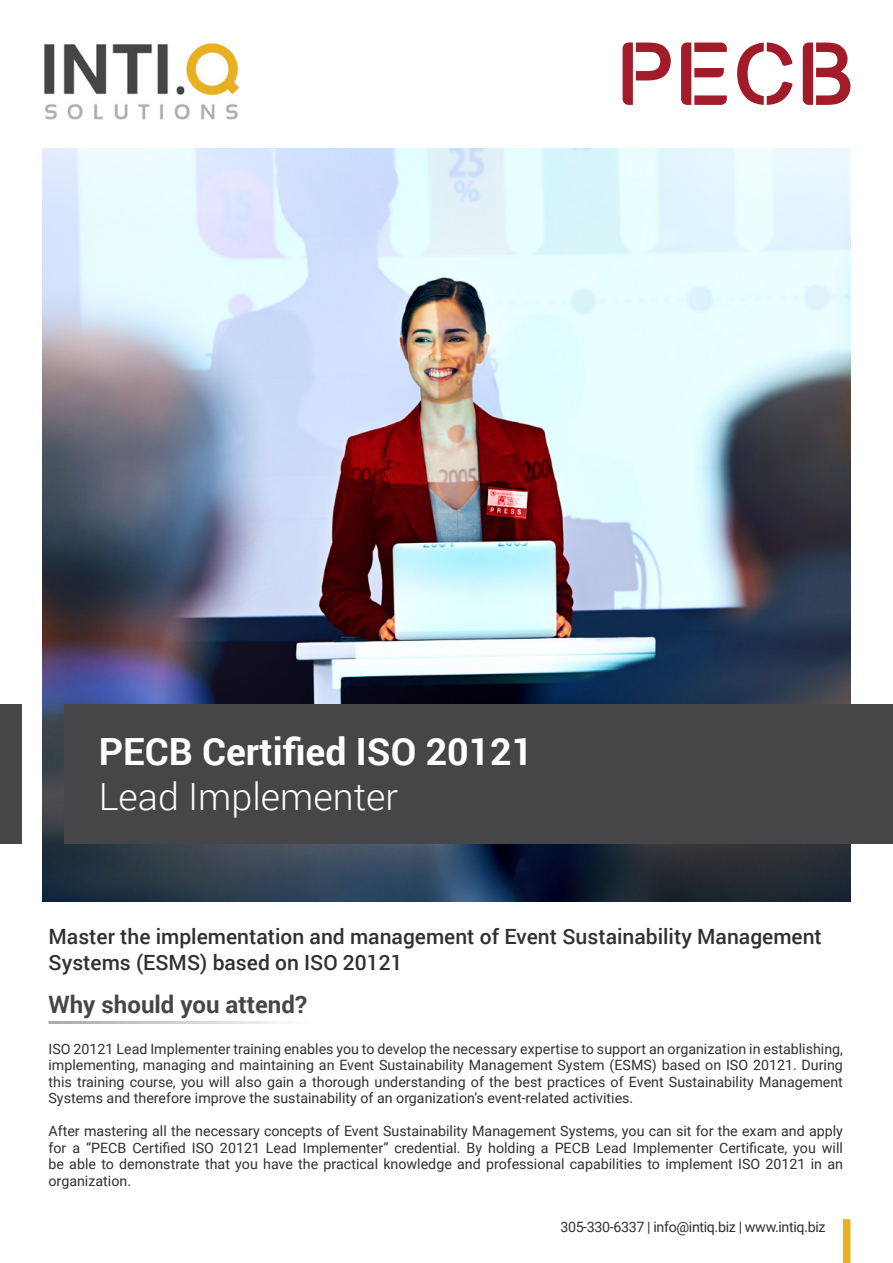
<style>
.page{position:relative;width:893px;height:1263px;background:#fff}
.page>*{position:absolute;margin:0;border:0;box-sizing:border-box;transform-origin:0 0}
.t1{font:700 37.5px "Roboto";color:#fff}
.t2{font:300 37.5px "Roboto";color:#fff}
.t3{font:700 24px "Roboto";color:#464648}
.t4{font:500 21px/25.2px "Roboto";color:#312f30}
.Bullet_Points{font:14.25px/16.5px "Roboto";color:#312f30;text-align:justify}
.Bullet_Points-2{font:14.25px "Roboto";letter-spacing:-.025em;color:#312f30}
</style>
<div class="page">
<img style="left:43px;top:149px;width:807px;height:752px">
<div style="left:65px;top:704px;width:828px;height:140px;background:#464648"></div>
<div style="left:0;top:704px;width:21px;height:140px;background:#464648"></div>
<img style="left:44px;top:43px;width:196px;height:77px">
<svg style="left:623px;top:43px;width:48px;height:62px"></svg>
<svg style="left:681px;top:43px;width:46px;height:62px"></svg>
<svg style="left:737px;top:43px;width:55px;height:62px"></svg>
<svg style="left:803px;top:43px;width:47px;height:62px"></svg>
<div style="left:843px;top:1219px;width:7px;height:44px;background:#e9b11f"></div>
<p class="t1" style="left:99px;top:725px;width:436px">PECB Certified ISO 20121</p>
<p class="t2" style="left:99px;top:770px;width:301px">Lead Implementer</p>
<p class="t4" style="left:49px;top:923px;width:775px">Master the implementation and management of Event Sustainability Management<br>Systems (ESMS) based on ISO 20121</p>
<p class="t3" style="left:49px;top:988px;width:260px">Why should you attend?</p>
<p class="Bullet_Points" style="left:49px;top:1040px;width:796px">ISO 20121 Lead Implementer training enables you to develop the necessary expertise to support an organization in establishing, implementing, managing and maintaining an Event Sustainability Management System (ESMS) based on ISO 20121. During this training course, you will also gain a thorough understanding of the best practices of Event Sustainability Management Systems and therefore improve the sustainability of an organization’s event-related activities.</p>
<p class="Bullet_Points" style="left:49px;top:1122px;width:796px">After mastering all the necessary concepts of Event Sustainability Management Systems, you can sit for the exam and apply for a “PECB Certified ISO 20121 Lead Implementer” credential. By holding a PECB Lead Implementer Certificate, you will be able to demonstrate that you have the practical knowledge and professional capabilities to implement ISO 20121 in an organization.</p>
<p class="Bullet_Points-2" style="left:560px;top:1217px;width:267px">305-330-6337 | info@intiq.biz | www.intiq.biz</p>
</div>
